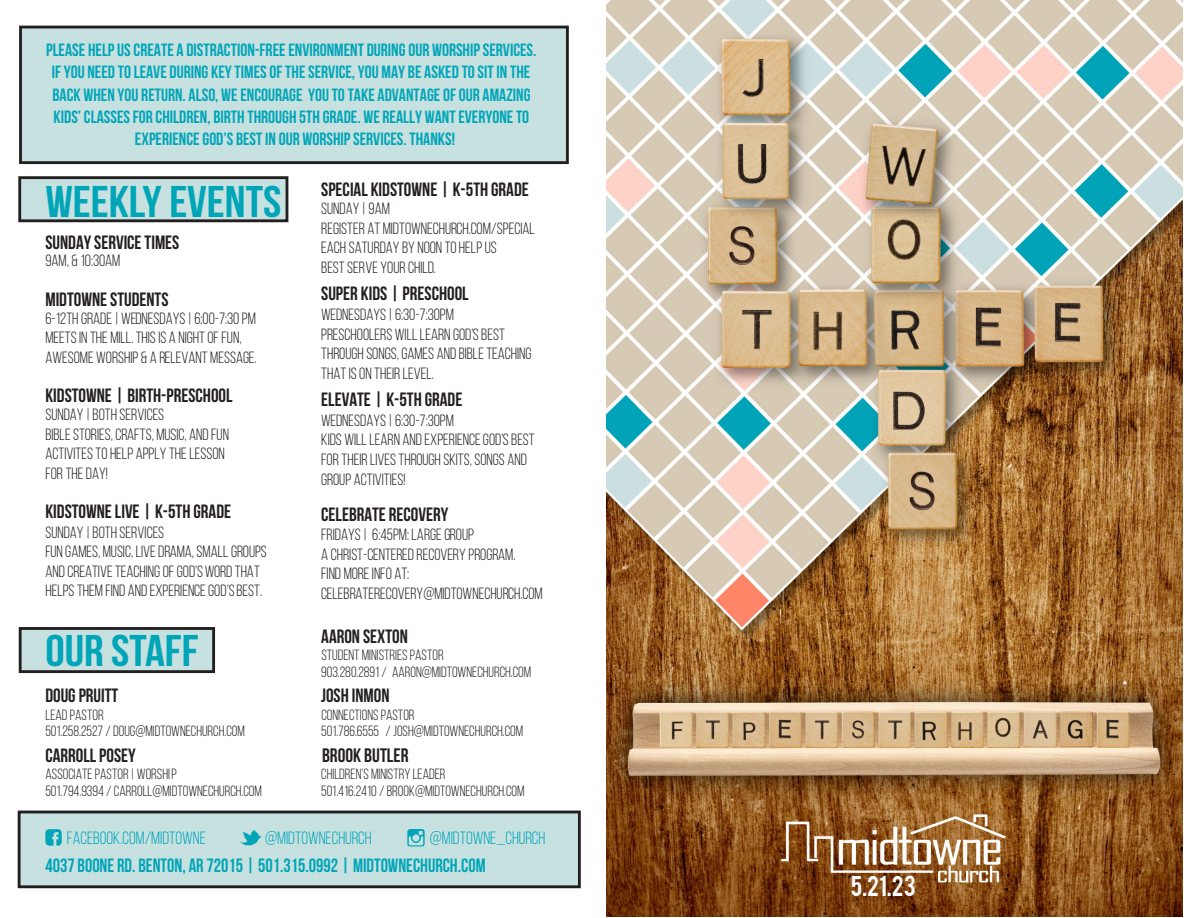
<style>
.page{position:relative;width:1188px;height:918px;background:#fff}
.page>*{position:absolute;margin:0;border:0;box-sizing:border-box;transform-origin:0 0}
.t1{font:700 44.4px "Bebas Neue";color:#00a5b8;scale:1.1 1}
.t2{font:22.5px "Bebas";color:#f9fcfc}
.t3{font:700 19.5px "Bebas Neue";color:#231f20}
.t4{font:700 19.2px "Bebas Neue";color:#231f20}
.t5{font:700 19.2px "Bebas Neue";color:#00a5b8;scale:.96 1}
.t6{font:17.7px/22.2px "Bebas Neue";color:#00a5b8;text-align:center}
.t7{font:17.7px/22.2px "Bebas Neue";color:#01a6b9}
.t8{font:17.7px "Bebas Neue";color:#00a5b8}
.t9{font:16.35px/19.5px "Bebas Neue";color:#231f20}
.t10{font:14.85px/16.6px "Bebas Neue";color:#231f20}
</style>
<div class="page">
<img style="left:606px;top:0;width:576px;height:917px">
<div style="left:20px;top:178px;width:267px;height:43px;background:#c7e1e0"></div>
<div style="left:18px;top:176px;width:270px;height:46px;border:3px solid #231f20"></div>
<div style="left:19px;top:812px;width:560px;height:75px;background:#c7e1e0"></div>
<div style="left:18px;top:811px;width:563px;height:77px;border:3px solid #231f20"></div>
<div style="left:21px;top:27px;width:546px;height:136px;background:#c7e1e0"></div>
<div style="left:19px;top:26px;width:550px;height:138px;border:3px solid #231f20"></div>
<div style="left:20px;top:628px;width:194px;height:44px;background:#c7e1e0"></div>
<div style="left:19px;top:627px;width:196px;height:46px;border:3px solid #231f20"></div>
<svg style="left:240px;top:830px;width:22px;height:15px"></svg>
<svg style="left:407px;top:829px;width:18px;height:18px"></svg>
<svg style="left:45px;top:829px;width:17px;height:17px"></svg>
<p class="t6" style="left:46px;top:39px;width:492px">PLEASE HELP US CREATE A DISTRACTION-FREE ENVIRONMENT DURING OUR WORSHIP SERVICES.</p>
<p class="t7" style="left:52px;top:61px;width:480px">IF YOU NEED TO LEAVE DURING KEY TIMES OF THE SERVICE, YOU MAY BE ASKED TO SIT IN THE<br>BACK WHEN YOU RETURN. ALSO, WE ENCOURAGE YOU TO TAKE ADVANTAGE OF OUR AMAZING</p>
<p class="t6" style="left:54px;top:105px;width:477px">KIDS’ CLASSES FOR CHILDREN, BIRTH THROUGH 5TH GRADE. WE REALLY WANT EVERYONE TO<br>EXPERIENCE GOD’S BEST IN OUR WORSHIP SERVICES. THANKS!</p>
<h1 class="t1" style="left:45px;top:177px;width:216px">WEEKLY EVENTS</h1>
<p class="t4" style="left:45px;top:232px;width:136px">SUNDAY SERVICE TIMES</p>
<p class="t9" style="left:45px;top:251px;width:77px">9AM, &amp; 10:30AM</p>
<p class="t4" style="left:45px;top:289px;width:125px">MIDTOWNE STUDENTS</p>
<p class="t9" style="left:45px;top:308px;width:213px">6-12TH GRADE | WEDNESDAYS | 6:00-7:30 PM<br>MEETS IN THE MILL. THIS IS A NIGHT OF FUN,<br>AWESOME WORSHIP &amp; A RELEVANT MESSAGE.</p>
<p class="t4" style="left:45px;top:385px;width:189px">KIDSTOWNE | BIRTH-PRESCHOOL</p>
<p class="t9" style="left:45px;top:405px;width:185px">SUNDAY | BOTH SERVICES<br>BIBLE STORIES, CRAFTS, MUSIC, AND FUN<br>ACTIVITES TO HELP APPLY THE LESSON<br>FOR THE DAY!</p>
<p class="t4" style="left:45px;top:501px;width:187px">KIDSTOWNE LIVE | K-5TH GRADE</p>
<p class="t9" style="left:45px;top:522px;width:223px">SUNDAY | BOTH SERVICES<br>FUN GAMES, MUSIC, LIVE DRAMA, SMALL GROUPS AND CREATIVE TEACHING OF GOD’S WORD THAT HELPS THEM FIND AND EXPERIENCE GOD’S BEST.</p>
<p class="t4" style="left:321px;top:179px;width:209px">SPECIAL KIDSTOWNE | K-5TH GRADE</p>
<p class="t9" style="left:321px;top:199px;width:215px">SUNDAY | 9AM<br>REGISTER AT MIDTOWNECHURCH.COM/SPECIAL<br>EACH SATURDAY BY NOON TO HELP US<br>BEST SERVE YOUR CHILD.</p>
<p class="t4" style="left:321px;top:283px;width:149px">SUPER KIDS | PRESCHOOL</p>
<p class="t9" style="left:321px;top:305px;width:212px">WEDNESDAYS | 6:30-7:30PM<br>PRESCHOOLERS WILL LEARN GOD’S BEST<br>THROUGH SONGS, GAMES AND BIBLE TEACHING<br>THAT IS ON THEIR LEVEL.</p>
<p class="t4" style="left:321px;top:389px;width:143px">ELEVATE | K-5TH GRADE</p>
<p class="t9" style="left:321px;top:410px;width:215px">WEDNESDAYS | 6:30-7:30PM<br>KIDS WILL LEARN AND EXPERIENCE GOD’S BEST<br>FOR THEIR LIVES THROUGH SKITS, SONGS AND<br>GROUP ACTIVITIES!</p>
<p class="t4" style="left:321px;top:503px;width:129px">CELEBRATE RECOVERY</p>
<p class="t9" style="left:321px;top:525px;width:223px">FRIDAYS | 6:45PM: LARGE GROUP<br>A CHRIST-CENTERED RECOVERY PROGRAM.<br>FIND MORE INFO AT:<br>CELEBRATERECOVERY@MIDTOWNECHURCH.COM</p>
<p class="t4" style="left:321px;top:625px;width:88px">AARON SEXTON</p>
<p class="t10" style="left:321px;top:646px;width:211px">STUDENT MINISTRIES PASTOR<br>903.280.2891 / AARON@MIDTOWNECHURCH.COM</p>
<p class="t4" style="left:321px;top:685px;width:70px">JOSH INMON</p>
<p class="t10" style="left:321px;top:706px;width:203px">CONNECTIONS PASTOR<br>501.786.6555 / JOSH@MIDTOWNECHURCH.COM</p>
<h1 class="t1" style="left:45px;top:626px;width:141px">OUR STAFF</h1>
<p class="t4" style="left:45px;top:685px;width:74px">DOUG PRUITT</p>
<p class="t10" style="left:45px;top:706px;width:201px">LEAD PASTOR<br>501.258.2527 / DOUG@MIDTOWNECHURCH.COM</p>
<p class="t4" style="left:45px;top:745px;width:92px">CARROLL POSEY</p>
<p class="t10" style="left:45px;top:766px;width:218px">ASSOCIATE PASTOR | WORSHIP<br>501.794.9394 / CARROLL@MIDTOWNECHURCH.COM</p>
<p class="t10" style="left:321px;top:766px;width:205px">CHILDREN’S MINISTRY LEADER<br>501.416.2410 / BROOK@MIDTOWNECHURCH.COM</p>
<p class="t3" style="left:322px;top:744px;width:88px">BROOK BUTLER</p>
<p class="t8" style="left:67px;top:828px;width:140px">FACEBOOK.COM/MIDTOWNE</p>
<p class="t8" style="left:265px;top:828px;width:108px">@MIDTOWNECHURCH</p>
<p class="t8" style="left:430px;top:828px;width:117px">@MIDTOWNE_CHURCH</p>
<p class="t5" style="left:45px;top:855px;width:460px">4037 BOONE RD. BENTON, AR 72015 | 501.315.0992 | MIDTOWNECHURCH.COM</p>
<p class="t2" style="left:851px;top:870px;width:67px">5.21.23</p>
</div>
